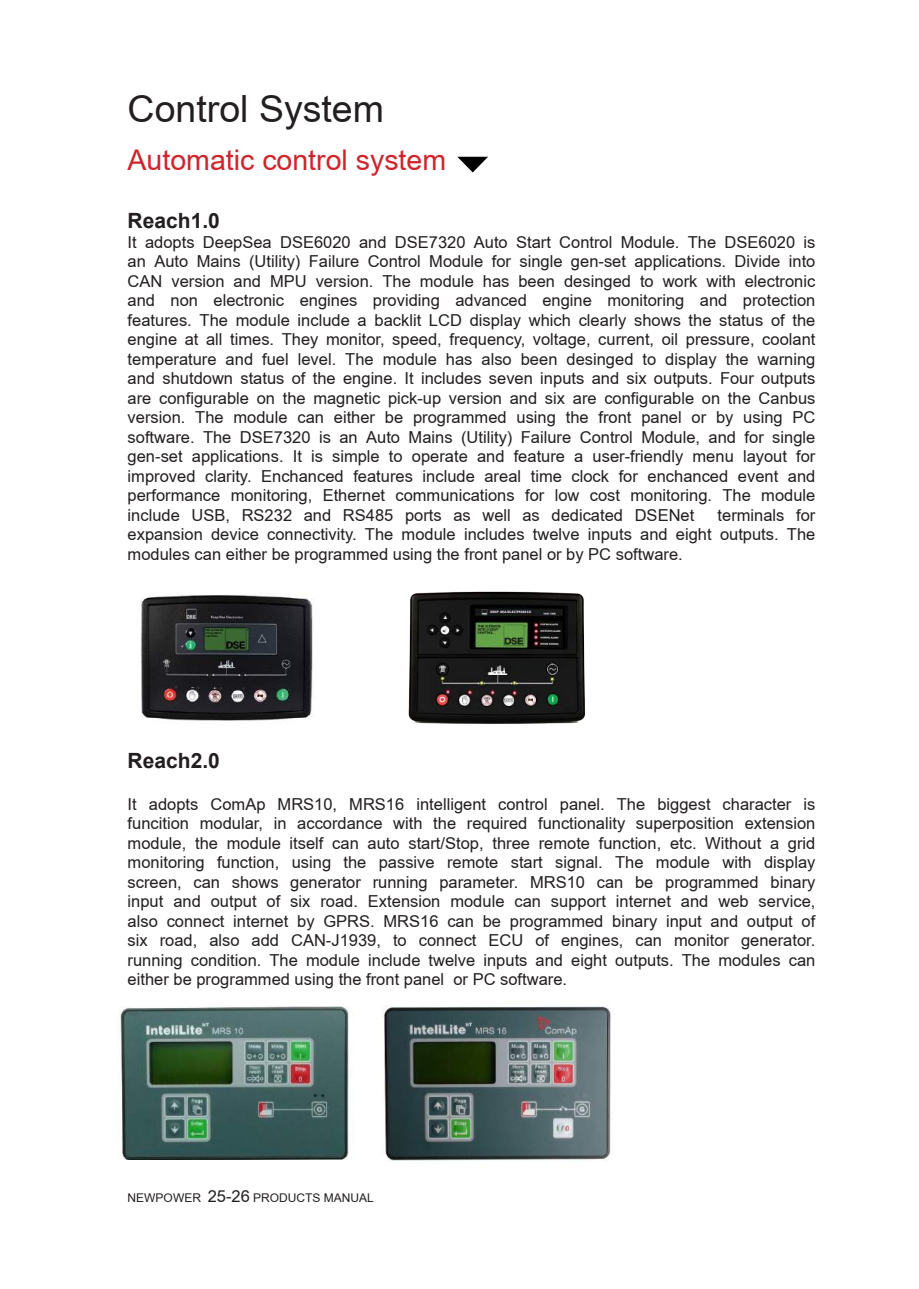
<style>
.page{position:relative;width:919px;height:1289px;background:#fff}
.page>*{position:absolute;margin:0;border:0;box-sizing:border-box;transform-origin:0 0}
.t1{font:37.5px "Arial";color:#231f20}
.t2{font:28.5px "Arial";color:#d1232a}
.t3{font:700 21px "Arial";color:#231f20}
.t4{font:16.5px/19.5px "Arial";color:#231f20;text-align:justify}
.t5{font:12px "Arial";color:#231f20}
.s1{font-size:16.5px}
</style>
<div class="page">
<svg style="left:457px;top:157px;width:31px;height:15px"></svg>
<img style="left:141px;top:595px;width:173px;height:126px">
<img style="left:119px;top:1006px;width:230px;height:153px">
<img style="left:408px;top:591px;width:177px;height:133px">
<img style="left:382px;top:1006px;width:229px;height:155px">
<h1 class="t1" style="left:128px;top:83px;width:258px">Control System</h1>
<h2 class="t2" style="left:128px;top:140px;width:320px">Automatic control system</h2>
<p class="t3" style="left:128px;top:207px;width:94px">Reach1.0</p>
<p class="t4" style="left:128px;top:232px;width:689px">It adopts DeepSea DSE6020 and DSE7320 Auto Start Control Module. The DSE6020 is an Auto Mains (Utility) Failure Control Module for single gen-set applications. Divide into CAN version and MPU version. The module has been desinged to work with electronic and non electronic engines providing advanced engine monitoring and protection features. The module include a backlit LCD display which clearly shows the status of the engine at all times. They monitor, speed, frequency, voltage, current, oil pressure, coolant temperature and fuel level. The module has also been desinged to display the warning and shutdown status of the engine. It includes seven inputs and six outputs. Four outputs are configurable on the magnetic pick-up version and six are configurable on the Canbus version. The module can either be programmed using the front panel or by using PC software. The DSE7320 is an Auto Mains (Utility) Failure Control Module, and for single gen-set applications. It is simple to operate and feature a user-friendly menu layout for improved clarity. Enchanced features include areal time clock for enchanced event and performance monitoring, Ethernet communications for low cost monitoring. The module include USB, RS232 and RS485 ports as well as dedicated DSENet</p>
<p class="t4" style="left:128px;top:505px;width:689px;text-indent:590px">terminals for expansion device connectivity. The module includes twelve inputs and eight outputs. The modules can either be programmed using the front panel or by PC software.</p>
<p class="t3" style="left:128px;top:746px;width:94px">Reach2.0</p>
<p class="t4" style="left:128px;top:794px;width:689px">It adopts ComAp MRS10, MRS16 intelligent control panel. The biggest character is funcition modular, in accordance with the required functionality superposition extension module, the module itself can auto start/Stop, three remote function, etc. Without a grid monitoring function, using the passive remote start signal. The module with display screen, can shows generator running parameter. MRS10 can be programmed binary input and output of six road. Extension module can support internet and web service, also connect internet by GPRS. MRS16 can be programmed binary input and output of six road, also add CAN-J1939, to connect ECU of engines, can monitor generator. running condition. The module include twelve inputs and eight outputs. The modules can either be programmed using the front panel or PC software.</p>
<p class="t5" style="left:128px;top:1189px;width:248px">NEWPOWER <span class="s1">25-26</span> PRODUCTS MANUAL</p>
</div>
